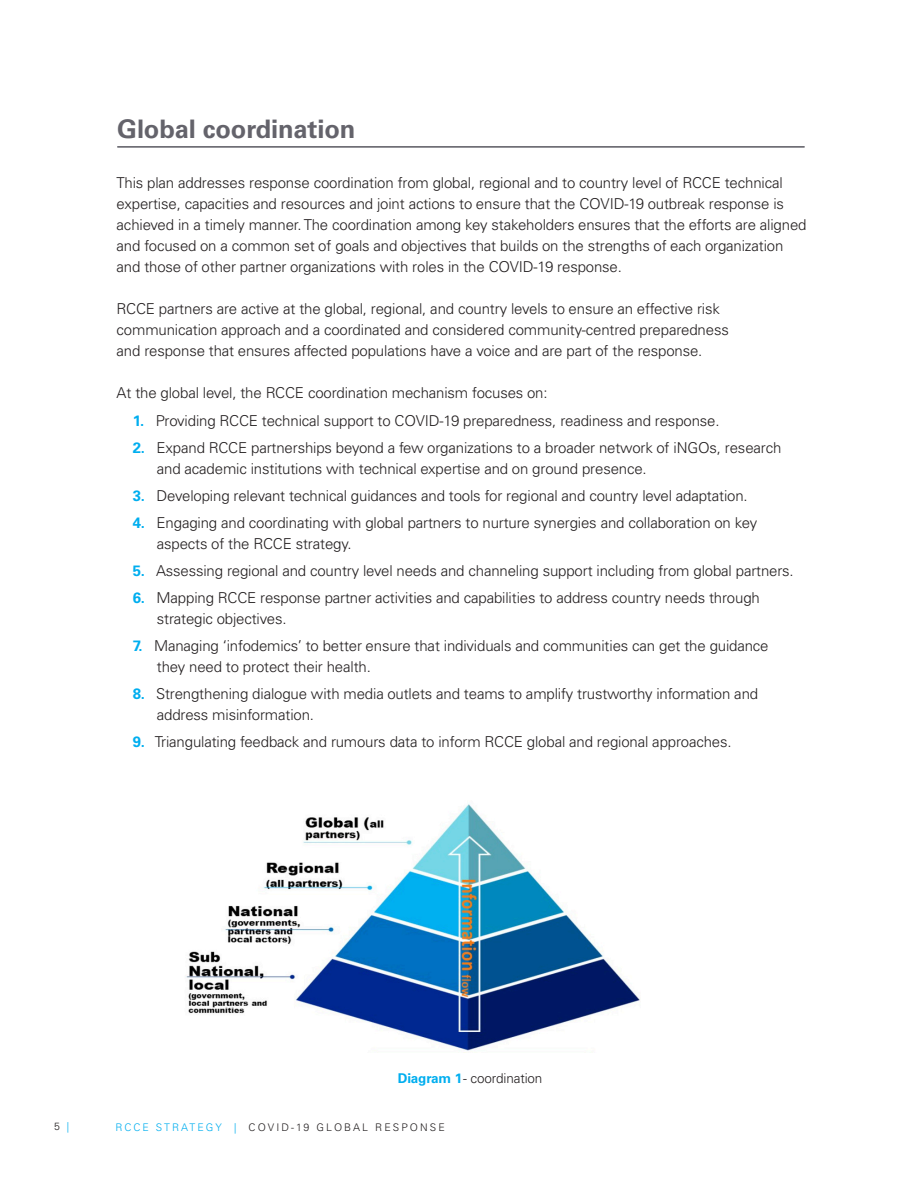
<style>
.page{position:relative;width:918px;height:1188px;background:#fff}
.page>*{position:absolute;margin:0;border:0;box-sizing:border-box;transform-origin:0 0}
.Section_Title{font:700 25.5px "Univers LT Pro 65";letter-spacing:-.005em;color:#64636b}
.t1{font:300 15px/21px "Univers LT Pro 45";letter-spacing:-.01em;color:#231f20}
.t2{font:300 13.5px "Univers LT Pro 45";letter-spacing:-.01em;color:#231f20}
.Footer_Page_Numbers{font:300 10.5px "Univers LT Pro 45";letter-spacing:.2em;color:#231f20}
.s1{font-family:"Univers LT Pro 65";font-weight:700;color:#00aeef}
.s2{color:#00aeef}
</style>
<div class="page">
<hr style="left:117px;top:146px;width:688px;height:1px;background:#64636b">
<hr style="left:117px;top:147px;width:688px;height:1px;background:#64636b">
<img style="left:186px;top:803px;width:454px;height:248px">
<p class="Section_Title" style="left:117px;top:114px;width:240px">Global coordination</p>
<p class="t1" style="left:117px;top:172px;width:691px">This plan addresses response coordination from global, regional and to country level of RCCE technical expertise, capacities and resources and joint actions to ensure that the COVID-19 outbreak response is achieved in a timely manner. The coordination among key stakeholders ensures that the efforts are aligned and focused on a common set of goals and objectives that builds on the strengths of each organization and those of other partner organizations with roles in the COVID-19 response.</p>
<p class="t1" style="left:117px;top:298px;width:614px">RCCE partners are active at the global, regional, and country levels to ensure an effective risk communication approach and a coordinated and considered community-centred preparedness and response that ensures affected populations have a voice and are part of the response.</p>
<p class="t1" style="left:117px;top:382px;width:432px">At the global level, the RCCE coordination mechanism focuses on:</p>
<p class="t1" style="left:133px;top:411px;width:588px"><span class="s1">1.</span> Providing RCCE technical support to COVID-19 preparedness, readiness and response.</p>
<p class="t1" style="left:133px;top:438px;width:650px"><span class="s1">2.</span> Expand RCCE partnerships beyond a few organizations to a broader network of iNGOs, research</p>
<p class="t1" style="left:157px;top:459px;width:491px">and academic institutions with technical expertise and on ground presence.</p>
<p class="t1" style="left:133px;top:486px;width:617px"><span class="s1">3.</span> Developing relevant technical guidances and tools for regional and country level adaptation.</p>
<p class="t1" style="left:133px;top:513px;width:626px"><span class="s1">4.</span> Engaging and coordinating with global partners to nurture synergies and collaboration on key</p>
<p class="t1" style="left:157px;top:534px;width:196px">aspects of the RCCE strategy.</p>
<p class="t1" style="left:133px;top:561px;width:663px"><span class="s1">5.</span> Assessing regional and country level needs and channeling support including from global partners.</p>
<p class="t1" style="left:133px;top:588px;width:629px"><span class="s1">6.</span> Mapping RCCE response partner activities and capabilities to address country needs through</p>
<p class="t1" style="left:157px;top:609px;width:131px">strategic objectives.</p>
<p class="t1" style="left:133px;top:636px;width:637px"><span class="s1">7.</span> Managing ‘infodemics’ to better ensure that individuals and communities can get the guidance</p>
<p class="t1" style="left:157px;top:657px;width:216px">they need to protect their health.</p>
<p class="t1" style="left:133px;top:684px;width:627px"><span class="s1">8.</span> Strengthening dialogue with media outlets and teams to amplify trustworthy information and</p>
<p class="t1" style="left:157px;top:705px;width:159px">address misinformation.</p>
<p class="t1" style="left:133px;top:732px;width:600px"><span class="s1">9.</span> Triangulating feedback and rumours data to inform RCCE global and regional approaches.</p>
<p class="t2" style="left:398px;top:1070px;width:146px"><span class="s1">Diagram 1</span> - coordination</p>
<p class="Footer_Page_Numbers" style="left:54px;top:1120px;width:17px">5 <span class="s2">|</span></p>
<p class="Footer_Page_Numbers" style="left:116px;top:1121px;width:331px"><span class="s2">RCCE STRATEGY |</span> COVID-19 GLOBAL RESPONSE</p>
</div>
